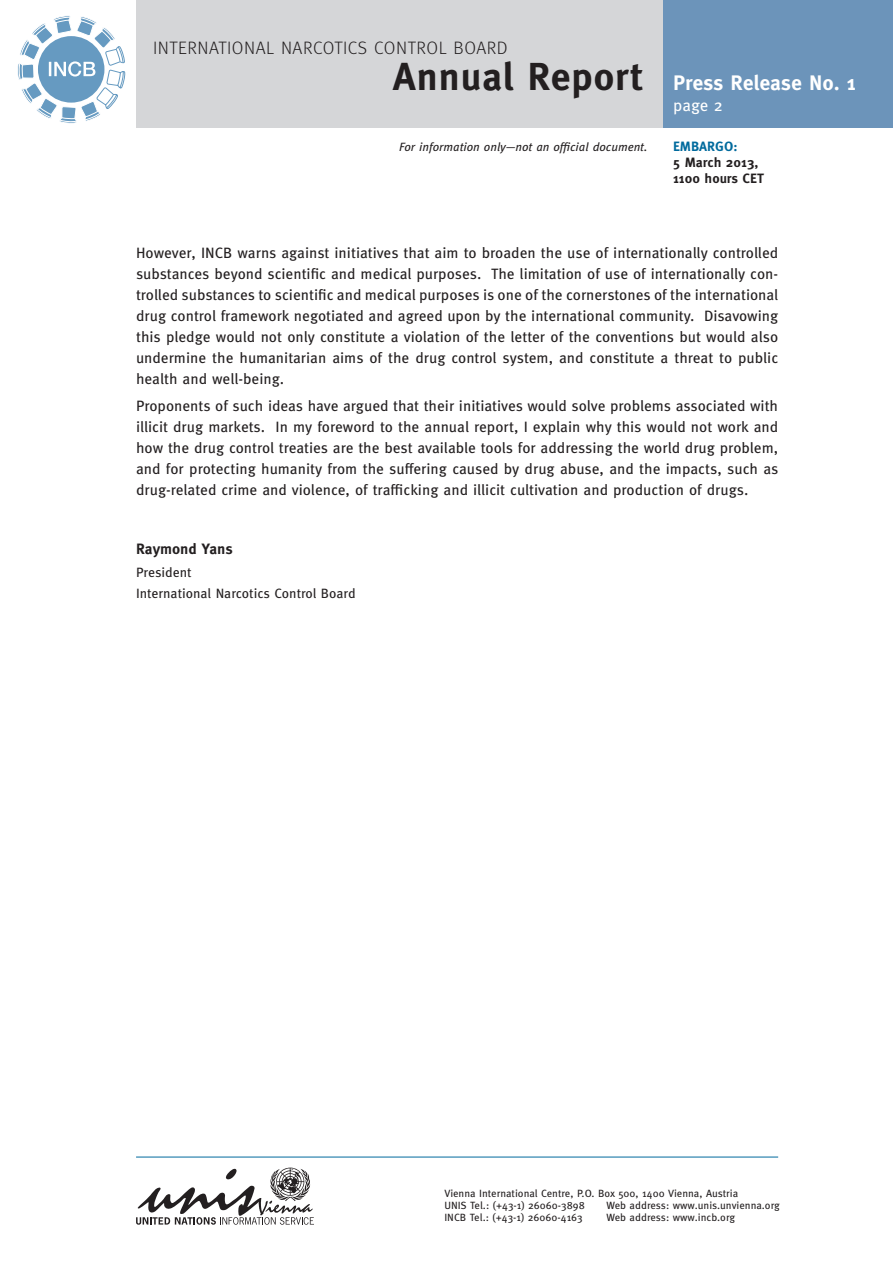
<style>
.page{position:relative;width:893px;height:1263px;background:#fff}
.page>*{position:absolute;margin:0;border:0;box-sizing:border-box;transform-origin:0 0}
.t1{font:700 21px "Meta OT";letter-spacing:-.005em;color:#fff}
.t2{font:300 18px "Meta OT";letter-spacing:.03em;color:#231f20}
.t3{font:16.5px "Meta OT";color:#fff}
.t4{font:15px/21px "Meta OT";color:#231f20;text-align:justify}
.t5{font:700 15px "Meta OT";letter-spacing:-.005em;color:#231f20}
.t6{font:13.5px/21px "Meta OT";color:#231f20}
.t7{font:700 13.5px/16.2px "Meta OT";color:#231f20}
.t8{font:700 13.5px "Meta OT";color:#006a9d}
.t9{font:italic 12px "Meta OT";color:#231f20}
.t10{font:10.5px/12px "Meta OT";color:#231f20}
.s1{font-size:39px;color:#231f20}
</style>
<div class="page">
<div style="left:136px;top:0;width:757px;height:128px;background:#d5d6d8"></div>
<div style="left:663px;top:0;width:230px;height:128px;background:#6c94ba"></div>
<svg style="left:18px;top:16px;width:107px;height:107px"></svg>
<hr style="left:136px;top:1157px;width:642px;height:1px;background:#006a9d">
<svg style="left:136px;top:1167px;width:178px;height:58px"></svg>
<p class="t2" style="left:153px;top:37px;width:356px">INTERNATIONAL NARCOTICS CONTROL BOARD</p>
<h1 class="t1" style="left:393px;top:70px;width:465px"><span class="s1">Annual Report</span> Press Release No. 1</h1>
<p class="t3" style="left:673px;top:95px;width:51px">page 2</p>
<p class="t9" style="left:399px;top:139px;width:250px">For information only—not an official document.</p>
<p class="t8" style="left:673px;top:137px;width:66px">EMBARGO:</p>
<p class="t7" style="left:673px;top:154px;width:92px">5 March 2013,<br>1100 hours CET</p>
<p class="t4" style="left:136px;top:242px;width:644px">However, INCB warns against initiatives that aim to broaden the use of internationally controlled substances beyond scientific and medical purposes. The limitation of use of internationally con&shy;trolled substances to scientific and medical purposes is one of the cornerstones of the international drug control framework negotiated and agreed upon by the international community. Disavowing this pledge would not only constitute a violation of the letter of the conventions but would also undermine the humanitarian aims of the drug control system, and constitute a threat to public health and well-being.</p>
<p class="t4" style="left:136px;top:396px;width:644px">Proponents of such ideas have argued that their initiatives would solve problems associated with illicit drug markets. In my foreword to the annual report, I explain why this would not work and how the drug control treaties are the best available tools for addressing the world drug problem, and for protecting humanity from the suffering caused by drug abuse, and the impacts, such as drug-related crime and violence, of trafficking and illicit cultivation and production of drugs.</p>
<p class="t5" style="left:136px;top:540px;width:98px">Raymond Yans</p>
<p class="t6" style="left:136px;top:562px;width:221px">President<br>International Narcotics Control Board</p>
<p class="t10" style="left:444px;top:1188px;width:295px">Vienna International Centre, P.O. Box 500, 1400 Vienna, Austria<br>UNIS Tel.: (+43-1) 26060-3898</p>
<p class="t10" style="left:606px;top:1200px;width:175px">Web address: www.unis.unvienna.org</p>
<p class="t10" style="left:444px;top:1212px;width:140px">INCB Tel.: (+43-1) 26060-4163</p>
<p class="t10" style="left:606px;top:1212px;width:130px">Web address: www.incb.org</p>
</div>
